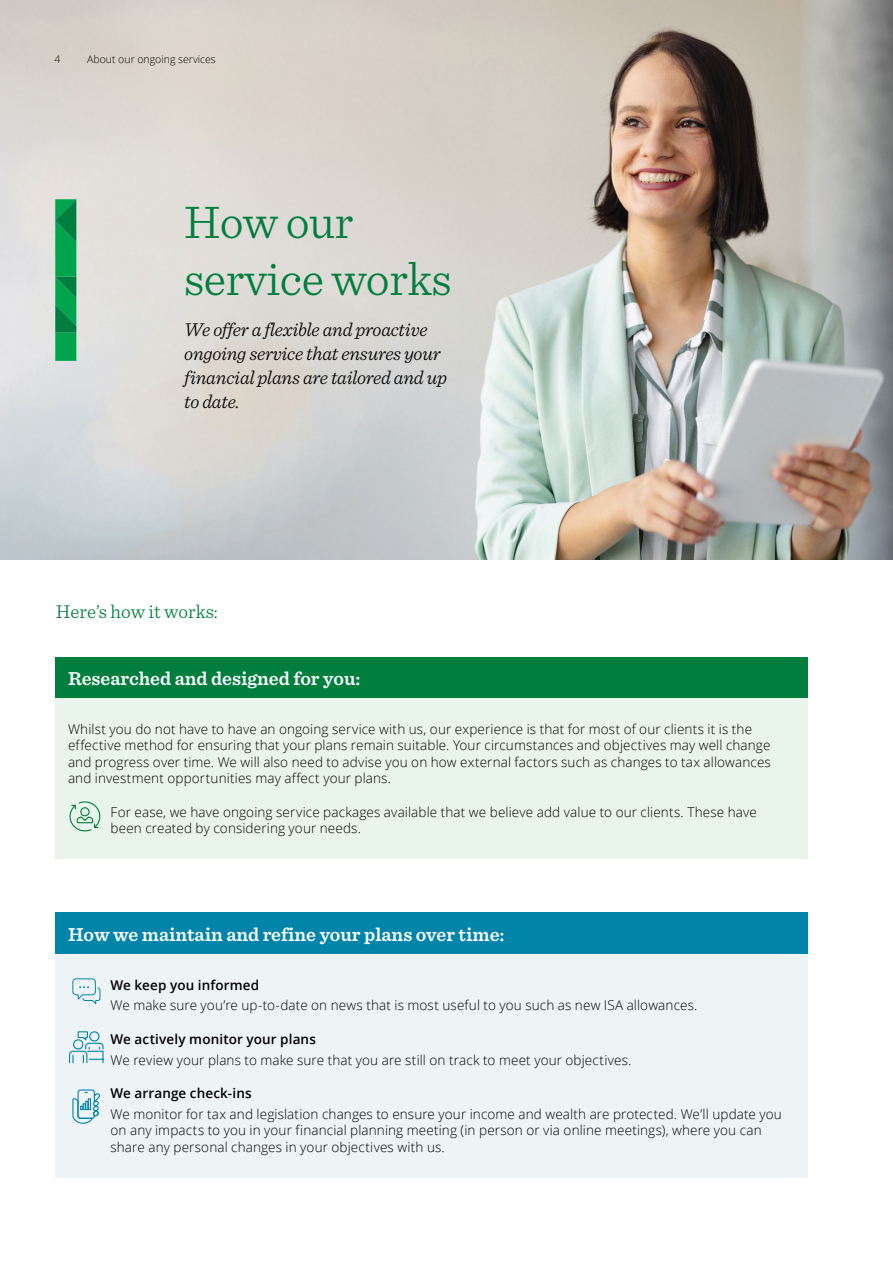
<style>
.page{position:relative;width:893px;height:1263px;background:#fff}
.page>*{position:absolute;margin:0;border:0;box-sizing:border-box;transform-origin:0 0}
.t1{font:300 48px/57.6px "Sentinel";letter-spacing:-.01em;color:#007e3e}
.t2{font:italic 300 19.5px/24px "Sentinel";letter-spacing:-.01em;color:#000}
.t3{font:600 19.5px "Sentinel";color:#fff}
.t4{font:300 19.5px "Sentinel";color:#007e3e}
.t5{font:300 13.5px/16.5px "Open Sans";letter-spacing:.01em;color:#000}
.t6{font:600 13.5px "Open Sans";letter-spacing:.01em;color:#000}
.t7{font:300 10.5px "Open Sans";color:#000}
</style>
<div class="page">
<img style="left:0;top:0;width:893px;height:559px">
<div style="left:55px;top:657px;width:753px;height:41px;background:#007e3e"></div>
<div style="left:55px;top:698px;width:753px;height:161px;background:#e9f5ea"></div>
<svg style="left:69px;top:801px;width:32px;height:31px"></svg>
<div style="left:55px;top:913px;width:753px;height:41px;background:#0084aa"></div>
<div style="left:55px;top:954px;width:753px;height:223px;background:#eef3f6"></div>
<div style="left:78px;top:1089px;width:17px;height:30px;border:1px solid #0084aa;border-radius:2px"></div>
<svg style="left:72px;top:1092px;width:28px;height:32px"></svg>
<svg style="left:69px;top:1031px;width:35px;height:33px"></svg>
<svg style="left:72px;top:978px;width:29px;height:26px"></svg>
<svg style="left:55px;top:199px;width:21px;height:162px;background:#059a4b"></svg>
<p class="t7" style="left:55px;top:52px;width:7px">4</p>
<p class="t7" style="left:87px;top:52px;width:130px">About our ongoing services</p>
<h1 class="t1" style="left:184px;top:190px;width:269px">How our service works</h1>
<h2 class="t2" style="left:184px;top:316px;width:264px">We offer a flexible and proactive ongoing service that ensures your financial plans are tailored and up to date.</h2>
<h2 class="t4" style="left:56px;top:596px;width:163px">Here’s how it works:</h2>
<h2 class="t3" style="left:68px;top:664px;width:294px">Researched and designed for you:</h2>
<p class="t5" style="left:68px;top:720px;width:704px">Whilst you do not have to have an ongoing service with us, our experience is that for most of our clients it is the effective method for ensuring that your plans remain suitable. Your circumstances and objectives may well change and progress over time. We will also need to advise you on how external factors such as changes to tax allowances and investment opportunities may affect your plans.</p>
<p class="t5" style="left:111px;top:803px;width:648px">For ease, we have ongoing service packages available that we believe add value to our clients. These have been created by considering your needs.</p>
<h2 class="t3" style="left:68px;top:919px;width:438px">How we maintain and refine your plans over time:</h2>
<p class="t6" style="left:111px;top:975px;width:150px">We keep you informed</p>
<p class="t5" style="left:111px;top:997px;width:588px">We make sure you’re up-to-date on news that is most useful to you such as new ISA allowances.</p>
<p class="t6" style="left:111px;top:1030px;width:207px">We actively monitor your plans</p>
<p class="t5" style="left:111px;top:1051px;width:522px">We review your plans to make sure that you are still on track to meet your objectives.</p>
<p class="t6" style="left:111px;top:1084px;width:143px">We arrange check-ins</p>
<p class="t5" style="left:111px;top:1105px;width:673px">We monitor for tax and legislation changes to ensure your income and wealth are protected. We’ll update you on any impacts to you in your financial planning meeting (in person or via online meetings), where you can share any personal changes in your objectives with us.</p>
</div>
